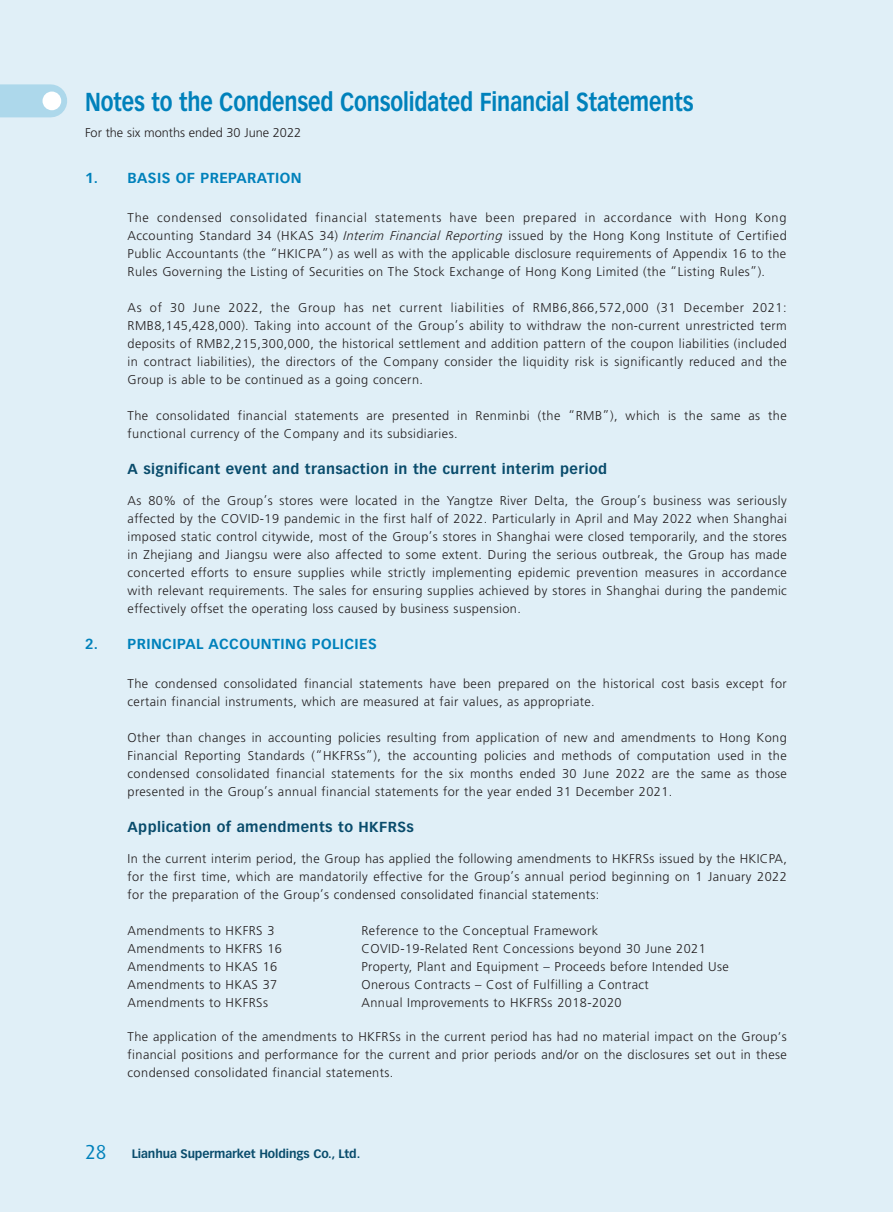
<style>
.page{position:relative;width:893px;height:1212px;background:#e0eff7}
.page>*{position:absolute;margin:0;border:0;box-sizing:border-box;transform-origin:0 0}
.t1{font:700 25.5px "Vectora LT Std";letter-spacing:-.005em;color:#0081bb;scale:.82 1}
.t2{font:20.25px "Dax";color:#0081bb}
.Heading_2{font:700 14.25px "Vectora LT Std";letter-spacing:.03em;color:#094c6c}
.Heading_1{font:700 14.25px "Vectora LT Std";letter-spacing:.03em;color:#0081bb}
.Body_Text{font:300 12.75px/18px "Frutiger LT Std";letter-spacing:.035em;color:#231f20;text-align:justify}
.Body_Text-2{font:300 12.75px "Frutiger LT Std";letter-spacing:-.005em;color:#231f20}
.t3{font:700 12px "Vectora LT Std";letter-spacing:-.01em;color:#094c6c}
.s1{font-style:italic}
</style>
<div class="page">
<div style="left:0;top:84px;width:51px;height:33px;background:#add8eb"></div>
<div style="left:43px;top:92px;width:18px;height:18px;background:#fff;border-radius:50%"></div>
<h1 class="t1" style="left:85px;top:86px;width:744px">Notes to the Condensed Consolidated Financial Statements</h1>
<p class="Body_Text-2" style="left:85px;top:125px;width:218px">For the six months ended 30 June 2022</p>
<p class="Heading_1" style="left:85px;top:169px;width:218px">1. BASIS OF PREPARATION</p>
<p class="Body_Text" style="left:128px;top:209px;width:661px">The condensed consolidated financial statements have been prepared in accordance with Hong Kong Accounting Standard 34 (HKAS 34) <span class="s1">Interim Financial Reporting</span> issued by the Hong Kong Institute of Certified Public Accountants (the “HKICPA”) as well as with the applicable disclosure requirements of Appendix 16 to the Rules Governing the Listing of Securities on The Stock Exchange of Hong Kong Limited (the “Listing Rules”).</p>
<p class="Body_Text" style="left:128px;top:299px;width:661px">As of 30 June 2022, the Group has net current liabilities of RMB6,866,572,000 (31 December 2021:<br>RMB8,145,428,000). Taking into account of the Group’s ability to withdraw the non-current unrestricted term deposits of RMB2,215,300,000, the historical settlement and addition pattern of the coupon liabilities (included in contract liabilities), the directors of the Company consider the liquidity risk is significantly reduced and the Group is able to be continued as a going concern.</p>
<p class="Body_Text" style="left:128px;top:407px;width:661px">The consolidated financial statements are presented in Renminbi (the “RMB”), which is the same as the functional currency of the Company and its subsidiaries.</p>
<p class="Heading_2" style="left:128px;top:460px;width:481px">A significant event and transaction in the current interim period</p>
<p class="Body_Text" style="left:128px;top:491px;width:661px">As 80% of the Group’s stores were located in the Yangtze River Delta, the Group’s business was seriously affected by the COVID-19 pandemic in the first half of 2022. Particularly in April and May 2022 when Shanghai imposed static control citywide, most of the Group’s stores in Shanghai were closed temporarily, and the stores in Zhejiang and Jiangsu were also affected to some extent. During the serious outbreak, the Group has made concerted efforts to ensure supplies while strictly implementing epidemic prevention measures in accordance with relevant requirements. The sales for ensuring supplies achieved by stores in Shanghai during the pandemic effectively offset the operating loss caused by business suspension.</p>
<p class="Heading_1" style="left:85px;top:635px;width:293px">2. PRINCIPAL ACCOUNTING POLICIES</p>
<p class="Body_Text" style="left:128px;top:675px;width:661px">The condensed consolidated financial statements have been prepared on the historical cost basis except for certain financial instruments, which are measured at fair values, as appropriate.</p>
<p class="Body_Text" style="left:128px;top:729px;width:661px">Other than changes in accounting policies resulting from application of new and amendments to Hong Kong Financial Reporting Standards (“HKFRSs”), the accounting policies and methods of computation used in the condensed consolidated financial statements for the six months ended 30 June 2022 are the same as those presented in the Group’s annual financial statements for the year ended 31 December 2021.</p>
<p class="Heading_2" style="left:128px;top:818px;width:288px">Application of amendments to HKFRSs</p>
<p class="Body_Text" style="left:128px;top:849px;width:661px">In the current interim period, the Group has applied the following amendments to HKFRSs issued by the HKICPA, for the first time, which are mandatorily effective for the Group’s annual period beginning on 1 January 2022 for the preparation of the Group’s condensed consolidated financial statements:</p>
<p class="Body_Text" style="left:128px;top:921px;width:148px">Amendments to HKFRS 3</p>
<p class="Body_Text" style="left:361px;top:921px;width:238px">Reference to the Conceptual Framework</p>
<p class="Body_Text" style="left:128px;top:939px;width:156px">Amendments to HKFRS 16</p>
<p class="Body_Text" style="left:361px;top:939px;width:346px">COVID-19-Related Rent Concessions beyond 30 June 2021</p>
<p class="Body_Text" style="left:128px;top:957px;width:151px">Amendments to HKAS 16</p>
<p class="Body_Text" style="left:361px;top:957px;width:369px">Property, Plant and Equipment – Proceeds before Intended Use</p>
<p class="Body_Text" style="left:128px;top:975px;width:151px">Amendments to HKAS 37</p>
<p class="Body_Text" style="left:361px;top:975px;width:289px">Onerous Contracts – Cost of Fulfilling a Contract</p>
<p class="Body_Text" style="left:128px;top:993px;width:142px">Amendments to HKFRSs</p>
<p class="Body_Text" style="left:361px;top:993px;width:262px">Annual Improvements to HKFRSs 2018-2020</p>
<p class="Body_Text" style="left:128px;top:1028px;width:661px">The application of the amendments to HKFRSs in the current period has had no material impact on the Group’s financial positions and performance for the current and prior periods and/or on the disclosures set out in these condensed consolidated financial statements.</p>
<h2 class="t2" style="left:85px;top:1141px;width:23px">28</h2>
<p class="t3" style="left:132px;top:1147px;width:230px">Lianhua Supermarket Holdings Co., Ltd.</p>
</div>
